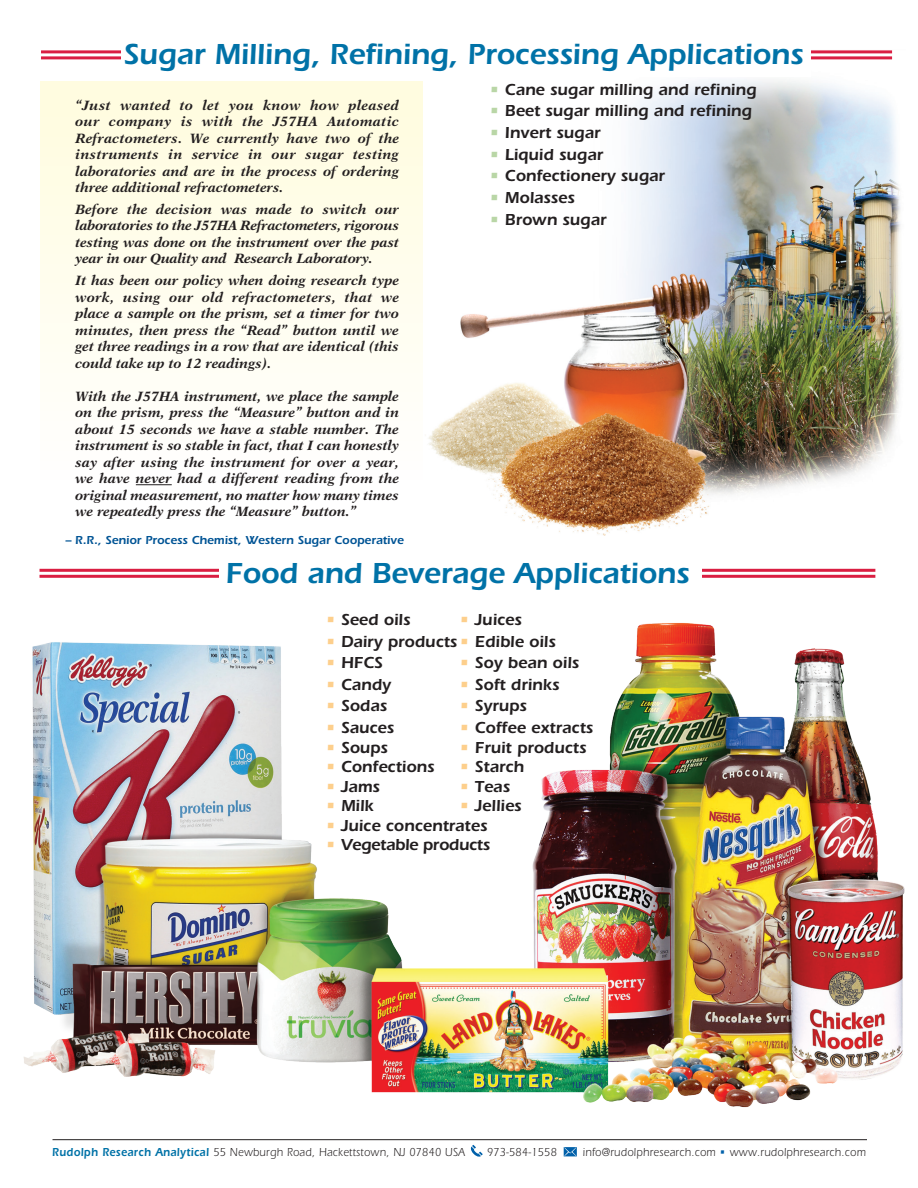
<style>
.page{position:relative;width:918px;height:1188px;background:#fff}
.page>*{position:absolute;margin:0;border:0;box-sizing:border-box;transform-origin:0 0}
.sub{font:600 30px "Itc Eras";letter-spacing:-.005em;color:#0072a7}
.sampleBullets{font:600 16.5px "Itc Eras";color:#231f20}
.sampleBullets-2{font:600 16.5px "Itc Eras";letter-spacing:-.02em;color:#231f20}
.body{font:italic 700 13.5px/16.5px "New Aster";color:#231f20;text-align:justify}
.t1{font:12px "Itc Eras";letter-spacing:.03em;color:#231f20;scale:.9 1}
.subs{font:600 12px "Itc Eras";color:#005495}
.s1{color:#b9d6a6}
.s2{color:#fdcf8c}
.s3{font-weight:600;color:#0072a7}
.s4{color:#0161aa}
</style>
<div class="page">
<div style="left:40px;top:82px;width:389px;height:409px;background:linear-gradient(to bottom,#fffcde,#fff)"></div>
<img style="left:424px;top:50px;width:477px;height:486px">
<img style="left:24px;top:623px;width:881px;height:485px">
<hr style="left:41px;top:50px;width:851px;height:3px;background:#da1e42">
<hr style="left:41px;top:56px;width:851px;height:3px;background:#da1e42">
<div style="left:122px;top:38px;width:689px;height:39px;background:#fff"></div>
<hr style="left:40px;top:569px;width:835px;height:3px;background:#da1e42">
<hr style="left:40px;top:575px;width:835px;height:3px;background:#da1e42">
<div style="left:219px;top:559px;width:483px;height:36px;background:#fff"></div>
<hr style="left:136px;top:484px;width:36px;height:1px;background:#231f20">
<hr style="left:52px;top:1139px;width:815px;height:1px;background:#231f20">
<svg style="left:470px;top:1145px;width:13px;height:12px"></svg>
<svg style="left:564px;top:1147px;width:13px;height:9px"></svg>
<p class="sub" style="left:123px;top:37px;width:682px">Sugar Milling, Refining, Processing Applications</p>
<p class="body" style="left:76px;top:96px;width:325px">“Just wanted to let you know how pleased our company is with the J57HA Automatic Refractometers. We currently have two of the instruments in service in our sugar testing laboratories and are in the process of ordering three additional refractometers.</p>
<p class="body" style="left:76px;top:201px;width:325px">Before the decision was made to switch our laboratories to the J57HA Refractometers, rigorous testing was done on the instrument over the past year in our Quality and Research Laboratory.</p>
<p class="body" style="left:76px;top:272px;width:325px">It has been our policy when doing research type work, using our old refractometers, that we place a sample on the prism, set a timer for two minutes, then press the “Read” button until we get three readings in a row that are identical (this could take up to 12 readings).</p>
<p class="body" style="left:76px;top:388px;width:325px">With the J57HA instrument, we place the sample on the prism, press the “Measure” button and in about 15 seconds we have a stable number. The instrument is so stable in fact, that I can honestly say after using the instrument for over a year, we have never had a different reading from the original measurement, no matter how many times we repeatedly press the “Measure” button.”</p>
<p class="subs" style="left:65px;top:533px;width:340px">– R.R., Senior Process Chemist, Western Sugar Cooperative</p>
<p class="sampleBullets" style="left:489px;top:80px;width:269px"><span class="s1">•</span> Cane sugar milling and refining</p>
<p class="sampleBullets" style="left:489px;top:101px;width:264px"><span class="s1">•</span> Beet sugar milling and refining</p>
<p class="sampleBullets" style="left:489px;top:123px;width:113px"><span class="s1">•</span> Invert sugar</p>
<p class="sampleBullets" style="left:489px;top:145px;width:115px"><span class="s1">•</span> Liquid sugar</p>
<p class="sampleBullets" style="left:489px;top:166px;width:177px"><span class="s1">•</span> Confectionery sugar</p>
<p class="sampleBullets" style="left:489px;top:188px;width:87px"><span class="s1">•</span> Molasses</p>
<p class="sampleBullets" style="left:489px;top:210px;width:119px"><span class="s1">•</span> Brown sugar</p>
<p class="sub" style="left:225px;top:556px;width:466px">Food and Beverage Applications</p>
<p class="sampleBullets" style="left:325px;top:610px;width:87px"><span class="s2">•</span> Seed oils</p>
<p class="sampleBullets" style="left:459px;top:610px;width:64px"><span class="s2">•</span> Juices</p>
<p class="sampleBullets" style="left:325px;top:632px;width:232px"><span class="s2">•</span> Dairy products<span class="s2">•</span> Edible oils</p>
<p class="sampleBullets" style="left:325px;top:653px;width:59px"><span class="s2">•</span> HFCS</p>
<p class="sampleBullets" style="left:459px;top:653px;width:121px"><span class="s2">•</span> Soy bean oils</p>
<p class="sampleBullets" style="left:325px;top:675px;width:67px"><span class="s2">•</span> Candy</p>
<p class="sampleBullets" style="left:459px;top:675px;width:102px"><span class="s2">•</span> Soft drinks</p>
<p class="sampleBullets" style="left:325px;top:696px;width:63px"><span class="s2">•</span> Sodas</p>
<p class="sampleBullets" style="left:459px;top:696px;width:69px"><span class="s2">•</span> Syrups</p>
<p class="sampleBullets" style="left:325px;top:718px;width:70px"><span class="s2">•</span> Sauces</p>
<p class="sampleBullets" style="left:459px;top:718px;width:135px"><span class="s2">•</span> Coffee extracts</p>
<p class="sampleBullets" style="left:325px;top:738px;width:64px"><span class="s2">•</span> Soups</p>
<p class="sampleBullets" style="left:459px;top:738px;width:129px"><span class="s2">•</span> Fruit products</p>
<p class="sampleBullets" style="left:325px;top:757px;width:111px"><span class="s2">•</span> Confections</p>
<p class="sampleBullets" style="left:459px;top:757px;width:66px"><span class="s2">•</span> Starch</p>
<p class="sampleBullets" style="left:325px;top:777px;width:56px"><span class="s2">•</span> Jams</p>
<p class="sampleBullets" style="left:459px;top:777px;width:52px"><span class="s2">•</span> Teas</p>
<p class="sampleBullets" style="left:325px;top:796px;width:50px"><span class="s2">•</span> Milk</p>
<p class="sampleBullets" style="left:459px;top:796px;width:64px"><span class="s2">•</span> Jellies</p>
<p class="sampleBullets" style="left:325px;top:816px;width:164px"><span class="s2">•</span> Juice concentrates</p>
<p class="sampleBullets-2" style="left:325px;top:835px;width:166px"><span class="s2">•</span> Vegetable products</p>
<p class="t1" style="left:52px;top:1145px;width:460px"><span class="s3">Rudolph Research Analytical</span> 55 Newburgh Road, Hackettstown, NJ 07840 USA</p>
<p class="t1" style="left:487px;top:1145px;width:79px">973-584-1558</p>
<p class="t1" style="left:583px;top:1145px;width:316px">info@rudolphresearch.com <span class="s4">•</span> www.rudolphresearch.com</p>
</div>
